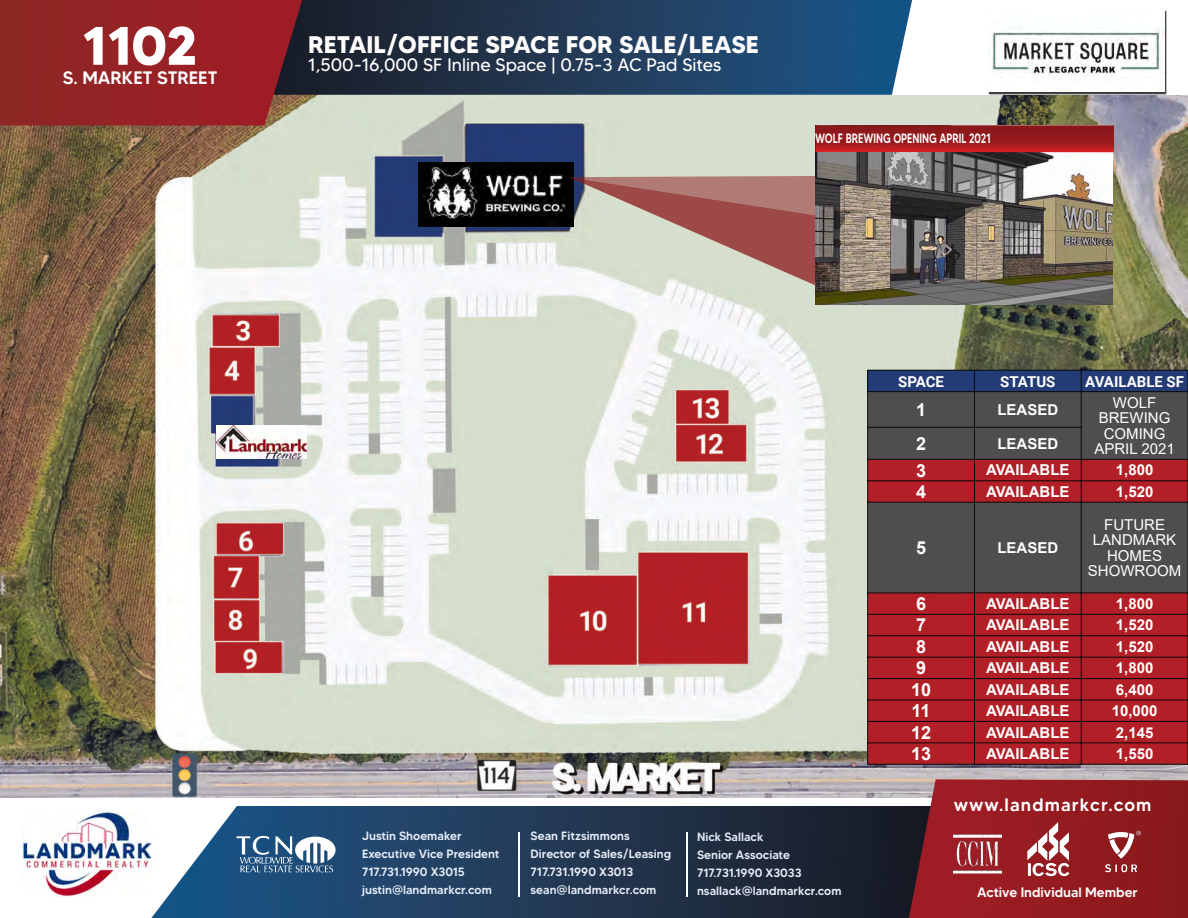
<style>
.page{position:relative;width:1188px;height:918px;background:#fff}
.page>*{position:absolute;margin:0;border:0;box-sizing:border-box;transform-origin:0 0}
.t1{font:700 54px "MADETOMMY";color:#fff}
.t2{font:700 24px "MADETOMMY";color:#fffcfc}
.t3{font:18px "MADETOMMY";color:#fffcfc}
.t4{font:500 18px "MADETOMMY";letter-spacing:.05em;color:#fff}
.t5{font:700 18px "Arial";color:#fff}
.t6{font:500 18px "MADETOMMY";color:#fff}
.t7{font:700 15px "Arial";color:#fff}
.t8{font:15px/15.5px "Arial";color:#fff;text-align:center}
.t9{font:700 15px "Roboto";color:#fff}
.t10{font:500 13.65px "MADETOMMY";color:#fffcfc}
.t11{font:500 13.5px "MADETOMMY";color:#fff;scale:.74 1}
.t12{font:500 12px/18px "MADETOMMY";color:#e5ebf7}
</style>
<div class="page">
<img style="left:0;top:95px;width:1188px;height:703px">
<img style="left:815px;top:152px;width:297px;height:153px">
<img style="left:302px;top:0;width:610px;height:95px">
<img style="left:151px;top:806px;width:758px;height:112px">
<hr style="left:687px;top:833px;width:1px;height:64px;background:#fff">
<img style="left:909px;top:779px;width:279px;height:139px">
<svg style="left:237px;top:831px;width:101px;height:43px"></svg>
<hr style="left:518px;top:833px;width:2px;height:64px;background:#fff">
<img style="left:953px;top:834px;width:49px;height:41px">
<img style="left:1019px;top:819px;width:59px;height:59px">
<img style="left:1090px;top:829px;width:65px;height:46px">
<img style="left:0;top:0;width:302px;height:125px">
<img style="left:23px;top:812px;width:130px;height:85px">
<img style="left:989px;top:11px;width:178px;height:83px">
<img style="left:988px;top:11px;width:176px;height:81px">
<hr style="left:1187px;top:806px;width:1px;height:112px;background:#fff">
<img style="left:418px;top:163px;width:156px;height:63px">
<img style="left:216px;top:426px;width:90px;height:33px">
<div style="left:868px;top:370px;width:320px;height:22px;background:#233c76"></div>
<div style="left:868px;top:392px;width:319px;height:67px;background:#4f4d4d"></div>
<svg style="left:868px;top:460px;width:319px;height:304px;background:#912c31"></svg>
<hr style="left:867px;top:370px;width:1px;height:395px;background:#080a0a">
<hr style="left:1187px;top:370px;width:1px;height:395px;background:#080a0a">
<hr style="left:974px;top:370px;width:1px;height:394px;background:#080a0a">
<hr style="left:1081px;top:370px;width:1px;height:394px;background:#080a0a">
<hr style="left:868px;top:370px;width:320px;height:1px;background:#080a0a">
<hr style="left:868px;top:391px;width:320px;height:1px;background:#080a0a">
<hr style="left:868px;top:427px;width:213px;height:1px;background:#080a0a">
<hr style="left:868px;top:459px;width:320px;height:1px;background:#080a0a">
<hr style="left:868px;top:480px;width:320px;height:1px;background:#080a0a">
<hr style="left:868px;top:502px;width:320px;height:1px;background:#080a0a">
<hr style="left:868px;top:593px;width:320px;height:1px;background:#080a0a">
<hr style="left:868px;top:614px;width:320px;height:1px;background:#080a0a">
<hr style="left:868px;top:635px;width:320px;height:1px;background:#080a0a">
<hr style="left:868px;top:657px;width:320px;height:1px;background:#080a0a">
<hr style="left:868px;top:678px;width:320px;height:1px;background:#080a0a">
<hr style="left:868px;top:700px;width:320px;height:1px;background:#080a0a">
<hr style="left:868px;top:721px;width:320px;height:1px;background:#080a0a">
<hr style="left:868px;top:742px;width:320px;height:1px;background:#080a0a">
<hr style="left:868px;top:764px;width:320px;height:1px;background:#080a0a">
<svg style="left:815px;top:125px;width:299px;height:27px;background:#9e1b1f"></svg>
<svg style="left:569px;top:176px;width:246px;height:109px;background:#b99990"></svg>
<h1 class="t1" style="left:83px;top:27px;width:116px">1102</h1>
<h3 class="t6" style="left:63px;top:72px;width:156px">S. MARKET STREET</h3>
<h2 class="t2" style="left:308px;top:37px;width:452px">RETAIL/OFFICE SPACE FOR SALE/LEASE</h2>
<h3 class="t3" style="left:308px;top:58px;width:415px">1,500-16,000 SF Inline Space | 0.75-3 AC Pad Sites</h3>
<p class="t11" style="left:815px;top:133px;width:239px">WOLF BREWING OPENING APRIL 2021</p>
<p class="t12" style="left:362px;top:828px;width:139px">Justin Shoemaker<br>Executive Vice President<br>717.731.1990 X3015 justin@landmarkcr.com</p>
<p class="t12" style="left:531px;top:828px;width:142px">Sean Fitzsimmons<br>Director of Sales/Leasing<br>717.731.1990 X3013 sean@landmarkcr.com</p>
<p class="t12" style="left:697px;top:828px;width:146px">Nick Sallack<br>Senior Associate<br>717.731.1990 X3033 nsallack@landmarkcr.com</p>
<p class="t9" style="left:898px;top:375px;width:47px">SPACE</p>
<p class="t9" style="left:1000px;top:375px;width:57px">STATUS</p>
<p class="t9" style="left:1085px;top:375px;width:100px">AVAILABLE SF</p>
<h3 class="t5" style="left:916px;top:403px;width:12px">1</h3>
<p class="t7" style="left:997px;top:404px;width:62px">LEASED</p>
<p class="t8" style="left:1099px;top:396px;width:73px">WOLF<br>BREWING<br>COMING</p>
<h3 class="t5" style="left:916px;top:437px;width:12px">2</h3>
<p class="t8" style="left:1094px;top:442px;width:82px">APRIL 2021</p>
<p class="t7" style="left:997px;top:438px;width:62px">LEASED</p>
<h3 class="t5" style="left:916px;top:463px;width:12px">3</h3>
<p class="t7" style="left:986px;top:465px;width:85px">AVAILABLE</p>
<p class="t7" style="left:1116px;top:465px;width:39px">1,800</p>
<h3 class="t5" style="left:916px;top:485px;width:12px">4</h3>
<p class="t7" style="left:986px;top:486px;width:85px">AVAILABLE</p>
<p class="t7" style="left:1116px;top:486px;width:39px">1,520</p>
<h3 class="t5" style="left:916px;top:541px;width:12px">5</h3>
<p class="t7" style="left:997px;top:542px;width:62px">LEASED</p>
<p class="t8" style="left:1088px;top:518px;width:95px">FUTURE<br>LANDMARK<br>HOMES<br>SHOWROOM</p>
<h3 class="t5" style="left:916px;top:597px;width:12px">6</h3>
<p class="t7" style="left:986px;top:598px;width:85px">AVAILABLE</p>
<p class="t7" style="left:1116px;top:598px;width:39px">1,800</p>
<h3 class="t5" style="left:916px;top:618px;width:12px">7</h3>
<p class="t7" style="left:986px;top:619px;width:85px">AVAILABLE</p>
<p class="t7" style="left:1116px;top:619px;width:39px">1,520</p>
<h3 class="t5" style="left:916px;top:640px;width:12px">8</h3>
<p class="t7" style="left:986px;top:641px;width:85px">AVAILABLE</p>
<p class="t7" style="left:1116px;top:641px;width:39px">1,520</p>
<h3 class="t5" style="left:916px;top:661px;width:12px">9</h3>
<p class="t7" style="left:986px;top:662px;width:85px">AVAILABLE</p>
<p class="t7" style="left:1116px;top:662px;width:39px">1,800</p>
<h3 class="t5" style="left:911px;top:683px;width:22px">10</h3>
<p class="t7" style="left:986px;top:684px;width:85px">AVAILABLE</p>
<p class="t7" style="left:1116px;top:684px;width:39px">6,400</p>
<h3 class="t5" style="left:912px;top:704px;width:21px">11</h3>
<p class="t7" style="left:986px;top:705px;width:85px">AVAILABLE</p>
<p class="t7" style="left:1112px;top:705px;width:47px">10,000</p>
<h3 class="t5" style="left:911px;top:725px;width:22px">12</h3>
<p class="t7" style="left:986px;top:727px;width:85px">AVAILABLE</p>
<p class="t7" style="left:1116px;top:727px;width:39px">2,145</p>
<h3 class="t5" style="left:911px;top:747px;width:22px">13</h3>
<p class="t7" style="left:986px;top:748px;width:85px">AVAILABLE</p>
<p class="t7" style="left:1116px;top:748px;width:39px">1,550</p>
<h3 class="t4" style="left:954px;top:798px;width:199px">www.landmarkcr.com</h3>
<p class="t10" style="left:977px;top:887px;width:162px">Active Individual Member</p>
</div>
